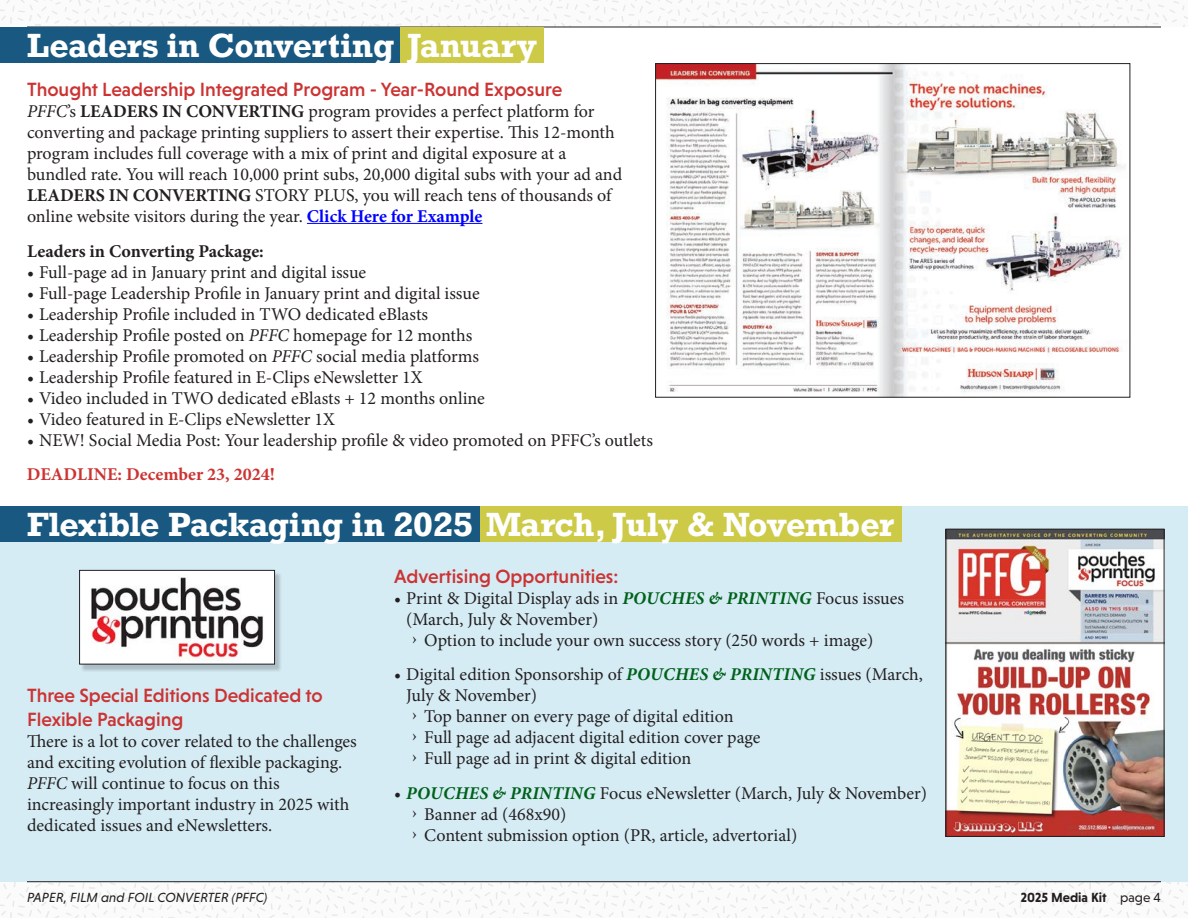
<style>
.page{position:relative;width:1188px;height:918px;background:#fff}
.page>*{position:absolute;margin:0;border:0;box-sizing:border-box;transform-origin:0 0}
.Page_Heading_Month{font:700 31.5px "Rockwell";letter-spacing:-.01em;color:#fff}
.Page_Heading_Bleed{font:700 31.5px "Rockwell";letter-spacing:-.005em;color:#fff}
.t1{font:500 19.5px/23.4px "Niveau Grotesk";color:#c33}
.body{font:18px/21px "Minion Pro";color:#231f20}
.bl_heading_bold{font:700 18px "Minion Pro";color:#231f20}
.body-2{font:700 18px "Minion Pro";color:#c33}
.t2{font:italic 13.5px "Niveau Grotesk";color:#231f20}
.t3{font:700 13.5px "Niveau Grotesk";color:#231f20}
.s1{font-style:italic}
.s2{font-weight:700}
.s3{font-weight:700;color:#00f}
.s4{font-weight:700;font-style:italic;color:#00611a}
.s5{font-weight:400}
</style>
<div class="page">
<svg style="left:0;top:0;width:1188px;height:27px"></svg>
<svg style="left:0;top:882px;width:1188px;height:36px"></svg>
<hr style="left:27px;top:27px;width:1134px;height:1px;background:#231f20">
<div style="left:0;top:506px;width:1188px;height:376px;background:#d5ecf5"></div>
<div style="left:0;top:27px;width:401px;height:36px;background:#195880"></div>
<div style="left:401px;top:27px;width:143px;height:36px;background:#ccca47"></div>
<hr style="left:307px;top:223px;width:175px;height:1px;background:#00f">
<img style="left:657px;top:65px;width:469px;height:331px">
<div style="left:655px;top:63px;width:475px;height:335px;border:1px solid #231f20"></div>
<img style="left:948px;top:531px;width:214px;height:304px">
<div style="left:946px;top:529px;width:218px;height:308px;border:1px solid #231f20"></div>
<div style="left:81px;top:571px;width:202px;height:101px;background:#231f20;opacity:.22"></div>
<div style="left:80px;top:570px;width:195px;height:94px;background:#fff"></div>
<img style="left:91px;top:577px;width:172px;height:83px">
<div style="left:79px;top:570px;width:196px;height:94px;border:1px solid #231f20"></div>
<div style="left:479px;top:506px;width:422px;height:36px;background:#ccca47"></div>
<hr style="left:27px;top:881px;width:1134px;height:1px;background:#231f20">
<div style="left:0;top:506px;width:480px;height:36px;background:#195880"></div>
<p class="Page_Heading_Bleed" style="left:27px;top:25px;width:512px">Leaders in Converting January</p>
<p class="t1" style="left:27px;top:77px;width:537px">Thought Leadership Integrated Program - Year-Round Exposure</p>
<p class="body" style="left:27px;top:100px;width:597px"><span class="s1">PFFC</span>’s <span class="s2">LEADERS IN CONVERTING</span> program provides a perfect platform for converting and package printing suppliers to assert their expertise. This 12-month program includes full coverage with a mix of print and digital exposure at a bundled rate. You will reach 10,000 print subs, 20,000 digital subs with your ad and <span class="s2">LEADERS IN CONVERTING</span> STORY PLUS, you will reach tens of thousands of online website visitors during the year. <span class="s3">Click Here for Example</span></p>
<p class="bl_heading_bold" style="left:27px;top:238px;width:238px">Leaders in Converting Package:</p>
<p class="body" style="left:27px;top:262px;width:341px">• Full-page ad in January print and digital issue</p>
<p class="body" style="left:27px;top:283px;width:454px">• Full-page Leadership Profile in January print and digital issue</p>
<p class="body" style="left:27px;top:304px;width:403px">• Leadership Profile included in TWO dedicated eBlasts</p>
<p class="body" style="left:27px;top:325px;width:447px">• Leadership Profile posted on <span class="s1">PFFC</span> homepage for 12 months</p>
<p class="body" style="left:27px;top:346px;width:454px">• Leadership Profile promoted on <span class="s1">PFFC</span> social media platforms</p>
<p class="body" style="left:27px;top:367px;width:397px">• Leadership Profile featured in E-Clips eNewsletter 1X</p>
<p class="body" style="left:27px;top:388px;width:459px">• Video included in TWO dedicated eBlasts + 12 months online</p>
<p class="body" style="left:27px;top:409px;width:309px">• Video featured in E-Clips eNewsletter 1X</p>
<p class="body" style="left:27px;top:430px;width:628px">• NEW! Social Media Post: Your leadership profile &amp; video promoted on PFFC’s outlets</p>
<p class="body-2" style="left:27px;top:462px;width:249px">DEADLINE: December 23, 2024!</p>
<p class="Page_Heading_Month" style="left:27px;top:504px;width:869px">Flexible Packaging in 2025 March, July &amp; November</p>
<p class="t1" style="left:394px;top:564px;width:226px">Advertising Opportunities:</p>
<p class="body" style="left:406px;top:587px;width:499px;text-indent:-12px">• Print &amp; Digital Display ads in <span class="s4">POUCHES &amp; PRINTING</span> Focus issues (March, July &amp; November)</p>
<p class="body" style="left:424px;top:629px;width:451px">Option to include your own success story (250 words + image)</p>
<p class="body" style="left:406px;top:664px;width:518px;text-indent:-12px">• Digital edition Sponsorship of <span class="s4">POUCHES &amp; PRINTING</span> issues (March,<br>July &amp; November)</p>
<p class="body" style="left:424px;top:706px;width:311px">Top banner on every page of digital edition</p>
<p class="body" style="left:424px;top:727px;width:338px">Full page ad adjacent digital edition cover page</p>
<p class="body" style="left:424px;top:748px;width:269px">Full page ad in print &amp; digital edition</p>
<p class="body" style="left:394px;top:782px;width:534px">• <span class="s4">POUCHES &amp; PRINTING</span> Focus eNewsletter (March, July &amp; November)</p>
<p class="body" style="left:424px;top:803px;width:144px">Banner ad (468x90)</p>
<p class="body" style="left:424px;top:824px;width:375px">Content submission option (PR, article, advertorial)</p>
<p class="t1" style="left:27px;top:684px;width:297px">Three Special Editions Dedicated to<br>Flexible Packaging</p>
<p class="body" style="left:27px;top:731px;width:331px">There is a lot to cover related to the challenges and exciting evolution of flexible packaging.<br><span class="s1">PFFC</span> will continue to focus on this increasingly important industry in 2025 with dedicated issues and eNewsletters.</p>
<p class="t2" style="left:27px;top:890px;width:242px">PAPER, FILM and FOIL CONVERTER (PFFC)</p>
<p class="t3" style="left:1021px;top:890px;width:142px">2025 Media Kit <span class="s5">page 4</span></p>
</div>
